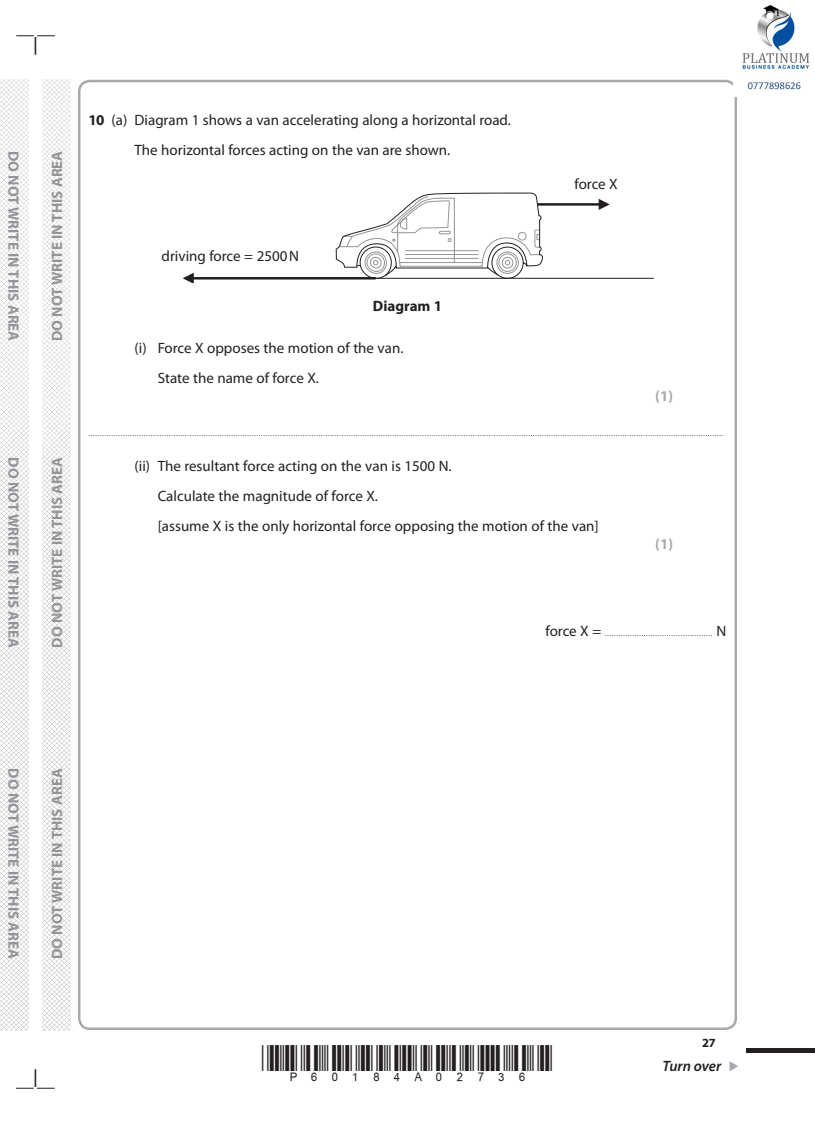
<style>
.page{position:relative;width:815px;height:1124px;background:#fff}
.page>*{position:absolute;margin:0;border:0;box-sizing:border-box;transform-origin:0 0}
.t1{font:15px/30px "Myriad Pro";color:#231f20}
.t2{font:700 15px "Myriad Pro";color:#939598}
.t3{font:italic 600 15px "Myriad Pro";letter-spacing:-.005em;color:#231f20}
.t4{font:700 15px "Myriad Pro";color:#231f20}
.t5{font:700 15px "Myriad Pro";color:#a8a9ad}
.t6{font:700 12.5px "Myriad Pro";color:#231f20}
.t7{font:7.5px "Myriad Pro";color:#231f20}
.s1{font-weight:700}
.s2{font-size:15px}
</style>
<div class="page">
<div style="left:746px;top:1047px;width:69px;height:5px;background:#231f20"></div>
<svg style="left:729px;top:1061px;width:9px;height:10px"></svg>
<svg style="left:16px;top:35px;width:39px;height:20px"></svg>
<svg style="left:16px;top:1069px;width:39px;height:19px"></svg>
<img style="left:0;top:80px;width:28px;height:949px">
<img style="left:43px;top:80px;width:28px;height:949px">
<hr style="left:197px;top:278px;width:456px;height:1px;background:#231f20">
<svg style="left:335px;top:192px;width:209px;height:88px"></svg>
<hr style="left:537px;top:203px;width:70px;height:3px;background:#231f20">
<svg style="left:597px;top:199px;width:13px;height:11px"></svg>
<hr style="left:185px;top:277px;width:191px;height:2px;background:#231f20">
<svg style="left:183px;top:272px;width:13px;height:11px"></svg>
<img style="left:742px;top:5px;width:68px;height:86px">
<h1 class="t2" style="left:23px;top:151px;width:192px;rotate:90deg">DO NOT WRITE IN THIS AREA</h1>
<h1 class="t2" style="left:23px;top:457px;width:192px;rotate:90deg">DO NOT WRITE IN THIS AREA</h1>
<h1 class="t2" style="left:47px;top:341px;width:192px;rotate:-90deg">DO NOT WRITE IN THIS AREA</h1>
<h1 class="t2" style="left:47px;top:647px;width:192px;rotate:-90deg">DO NOT WRITE IN THIS AREA</h1>
<h1 class="t1" style="left:135px;top:104px;width:378px;text-indent:-46px"><span class="s1">10</span> (a) Diagram 1 shows a van accelerating along a horizontal road.<br>The horizontal forces acting on the van are shown.</h1>
<h1 class="t1" style="left:162px;top:241px;width:139px">driving force = 2500N</h1>
<h1 class="t4" style="left:373px;top:296px;width:71px">Diagram 1</h1>
<h1 class="t1" style="left:158px;top:333px;width:247px;text-indent:-23px">(i) Force X opposes the motion of the van.<br>State the name of force X.</h1>
<h1 class="t1" style="left:574px;top:169px;width:45px">force X</h1>
<h1 class="t5" style="left:655px;top:386px;width:20px">(1)</h1>
<p class="t7" style="left:89px;top:429px;width:636px">....................................................................................................................................................................................................................................................................................</p>
<h1 class="t1" style="left:158px;top:451px;width:443px;text-indent:-23px">(ii) The resultant force acting on the van is 1500 N.<br>Calculate the magnitude of force X.<br>[assume X is the only horizontal force opposing the motion of the van]</h1>
<h1 class="t5" style="left:655px;top:534px;width:20px">(1)</h1>
<p class="t7" style="left:545px;top:629px;width:182px"><span class="s2">force X =</span> ............................................... <span class="s2">N</span></p>
<h1 class="t2" style="left:23px;top:768px;width:192px;rotate:90deg">DO NOT WRITE IN THIS AREA</h1>
<h1 class="t2" style="left:47px;top:958px;width:192px;rotate:-90deg">DO NOT WRITE IN THIS AREA</h1>
<h2 class="t6" style="left:702px;top:1034px;width:15px">27</h2>
<h1 class="t3" style="left:663px;top:1056px;width:60px">Turn over</h1>
</div>
